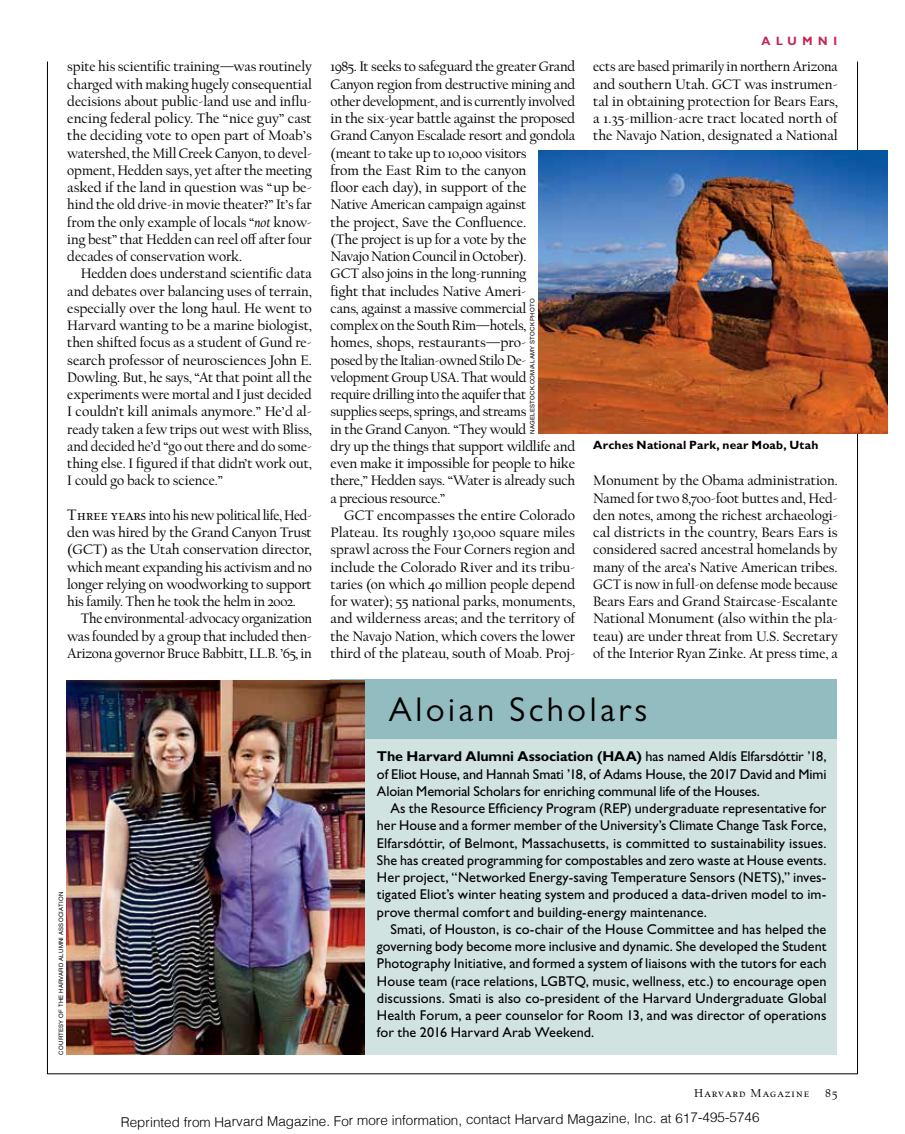
<style>
.page{position:relative;width:905px;height:1134px;background:#fff}
.page>*{position:absolute;margin:0;border:0;box-sizing:border-box;transform-origin:0 0}
.t1{font:34.5px "Gill Sans MT Std";letter-spacing:.1em;color:#000}
.t2{font:14.25px/17.2px "Cal Harvard";letter-spacing:-.015em;color:#000;text-align:justify}
.t3{font:14.25px/17.2px "Gill Sans Std";color:#000;text-align:justify}
.t4{font:300 13.5px "Helvetica";color:#000}
.t5{font:700 12px "Gill Sans Std";letter-spacing:.02em;color:#000}
.t6{font:12px "Cal Harvard";letter-spacing:.1em;color:#000}
.t7{font:700 12px "Gill Sans Display";color:#c82254}
.t8{font:6px "Helvetica LT Std";letter-spacing:.04em;color:#000}
.s1{font-style:italic}
.s2{font-size:15.75px}
.s3{font-weight:700}
</style>
<div class="page">
<hr style="left:47px;top:62px;width:1px;height:1012px;background:#000">
<hr style="left:857px;top:62px;width:1px;height:1012px;background:#000">
<hr style="left:47px;top:1074px;width:810px;height:1px;background:#000">
<div style="left:330px;top:680px;width:507px;height:374px;background:#d1e3e1"></div>
<div style="left:330px;top:680px;width:506px;height:59px;background:#93bcc0"></div>
<img style="left:538px;top:151px;width:349px;height:282px">
<img style="left:67px;top:680px;width:298px;height:374px">
<p class="t2" style="left:67px;top:59px;width:246px">spite his scientific training—was routinely charged with making hugely consequential decisions about public-land use and influ&shy;encing federal policy. The “nice guy” cast the deciding vote to open part of Moab’s watershed, the Mill Creek Canyon, to devel&shy;opment, Hedden says, yet after the meeting asked if the land in question was “up be&shy;hind the old drive-in movie theater?” It’s far from the only example of locals “<span class="s1">not</span> know&shy;ing best” that Hedden can reel off after four decades of conservation work.</p>
<p class="t2" style="left:67px;top:266px;width:246px;text-indent:14px">Hedden does understand scientific data and debates over balancing uses of terrain, especially over the long haul. He went to Harvard wanting to be a marine biologist, then shifted focus as a student of Gund re&shy;search professor of neurosciences John E.<br>Dowling. But, he says, “At that point all the experiments were mortal and I just decided I couldn’t kill animals anymore.” He’d al&shy;ready taken a few trips out west with Bliss, and decided he’d “go out there and do some&shy;thing else. I figured if that didn’t work out, I could go back to science.”</p>
<p class="t2" style="left:67px;top:507px;width:246px"><span class="s2">Three years</span> into his new political life, Hed&shy;den was hired by the Grand Canyon Trust (GCT) as the Utah conservation director, which meant expanding his activism and no longer relying on woodworking to support his family. Then he took the helm in 2002.</p>
<p class="t2" style="left:67px;top:611px;width:246px;text-indent:14px">The environmental-advocacy organization was founded by a group that included then-Arizona governor Bruce Babbitt, LL.B. ’65, in</p>
<p class="t8" style="left:58px;top:1054px;width:164px;rotate:-90deg">COURTESY OF THE HARVARD ALUMNI ASSOCIATION</p>
<p class="t2" style="left:330px;top:59px;width:246px;text-align:left">1985. It seeks to safeguard the greater Grand Canyon region from destructive mining and other development, and is currently involved in the six-year battle against the proposed Grand Canyon Escalade resort and gondola (meant to take up to 10,000 visitors<br>from the East Rim to the canyon<br>floor each day), in support of the<br>Native American campaign against<br>the project, Save the Confluence.<br>(The project is up for a vote by the<br>Navajo Nation Council in October).<br>GCT also joins in the long-running<br>fight that includes Native Ameri-<br>cans, against a massive commercial complex on the South Rim—hotels,<br>homes, shops, restaurants—pro-<br>posed by the Italian-owned Stilo De&shy;velopment Group USA. That would<br>require drilling into the aquifer that supplies seeps, springs, and streams<br>in the Grand Canyon. “They would<br>dry up the things that support wildlife and even make it impossible for people to hike there,” Hedden says. “Water is already such a precious resource.”</p>
<p class="t2" style="left:330px;top:507px;width:247px;text-indent:14px">GCT encompasses the entire Colorado Plateau. Its roughly 130,000 square miles sprawl across the Four Corners region and include the Colorado River and its tribu&shy;taries (on which 40 million people depend for water); 55 national parks, monuments, and wilderness areas; and the territory of the Navajo Nation, which covers the lower third of the plateau, south of Moab. Proj-</p>
<p class="t8" style="left:529px;top:434px;width:136px;rotate:-90deg">NAGELESTOCK.COM/ALAMY STOCK PHOTO</p>
<p class="t7" style="left:761px;top:34px;width:54px">ALUMN</p>
<p class="t7" style="left:833px;top:34px;width:6px">I</p>
<p class="t2" style="left:593px;top:59px;width:246px">ects are based primarily in northern Arizona and southern Utah. GCT was instrumen&shy;tal in obtaining protection for Bears Ears, a 1.35-million-acre tract located north of the Navajo Nation, designated a National</p>
<p class="t5" style="left:593px;top:438px;width:226px">Arches National Park, near Moab, Utah</p>
<p class="t2" style="left:593px;top:473px;width:246px">Monument by the Obama administration.<br>Named for two 8,700-foot buttes and, Hed&shy;den notes, among the richest archaeologi&shy;cal districts in the country, Bears Ears is considered sacred ancestral homelands by many of the area’s Native American tribes.<br>GCT is now in full-on defense mode because Bears Ears and Grand Staircase-Escalante National Monument (also within the pla&shy;teau) are under threat from U.S. Secretary of the Interior Ryan Zinke. At press time, a</p>
<h1 class="t1" style="left:389px;top:689px;width:260px">Aloian Scholars</h1>
<p class="t3" style="left:377px;top:748px;width:451px"><span class="s3">The Harvard Alumni Association (HAA)</span> has named Aldís Elfarsdóttir ’18, of Eliot House, and Hannah Smati ’18, of Adams House, the 2017 David and Mimi Aloian Memorial Scholars for enriching communal life of the Houses.</p>
<p class="t3" style="left:377px;top:800px;width:451px;text-indent:14px">As the Resource Efficiency Program (REP) undergraduate representative for her House and a former member of the University’s Climate Change Task Force, Elfarsdóttir, of Belmont, Massachusetts, is committed to sustainability issues.<br>She has created programming for compostables and zero waste at House events.<br>Her project, “Networked Energy-saving Temperature Sensors (NETS),” inves&shy;tigated Eliot’s winter heating system and produced a data-driven model to im&shy;prove thermal comfort and building-energy maintenance.</p>
<p class="t3" style="left:377px;top:920px;width:451px;text-indent:13px">Smati, of Houston, is co-chair of the House Committee and has helped the governing body become more inclusive and dynamic. She developed the Student Photography Initiative, and formed a system of liaisons with the tutors for each House team (race relations, LGBTQ, music, wellness, etc.) to encourage open discussions. Smati is also co-president of the Harvard Undergraduate Global Health Forum, a peer counselor for Room 13, and was director of operations for the 2016 Harvard Arab Weekend.</p>
<p class="t6" style="left:694px;top:1087px;width:116px">Harvard Magazine</p>
<p class="t6" style="left:825px;top:1087px;width:13px">85</p>
<p class="t4" style="left:121px;top:1108px;width:640px">Reprinted from Harvard Magazine. For more information, contact Harvard Magazine, Inc. at 617-495-5746</p>
</div>
